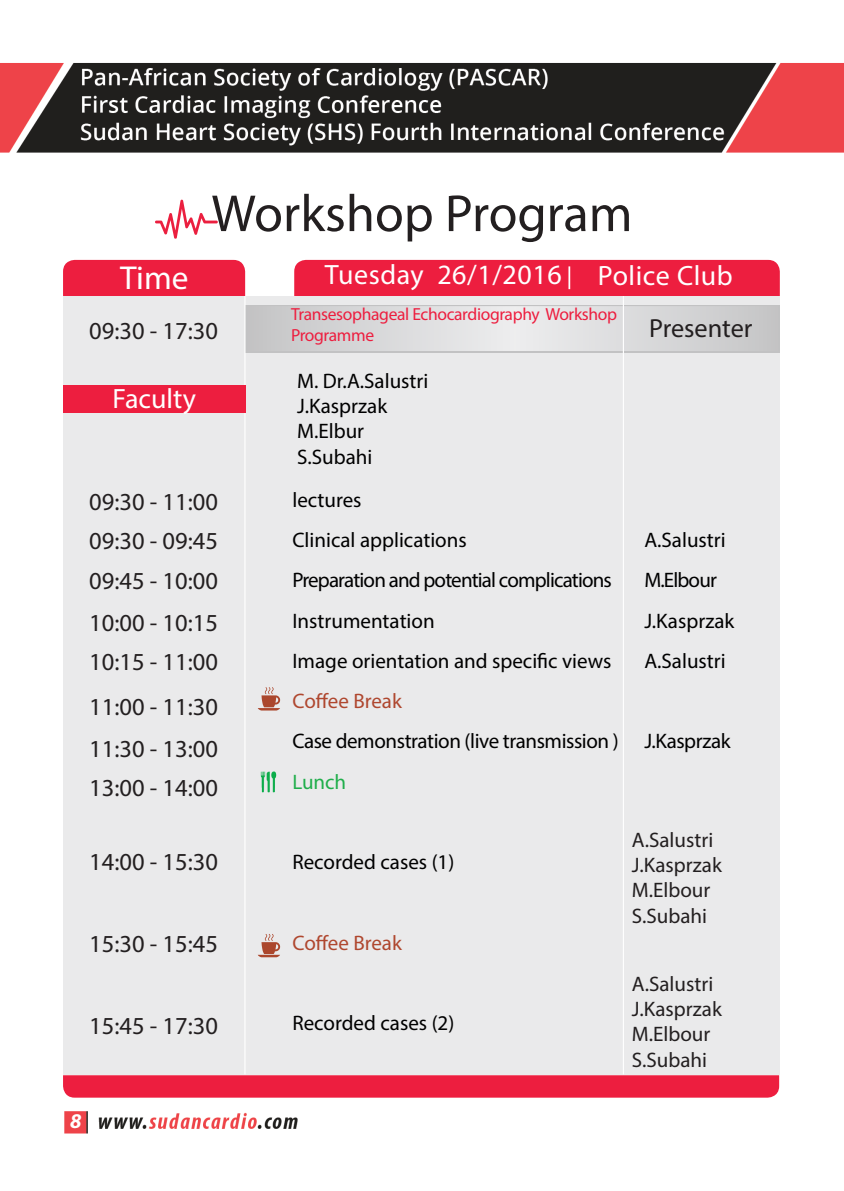
<style>
.page{position:relative;width:844px;height:1191px;background:#fff}
.page>*{position:absolute;margin:0;border:0;box-sizing:border-box;transform-origin:0 0}
.t1{font:52.5px "Myriad Pro";color:#231f20}
.t2{font:33.25px "Myriad Pro";color:#fff}
.t3{font:28px "Myriad Pro";letter-spacing:.02em;color:#fff}
.t4{font:28px "Myriad Pro";color:#fff}
.t5{font:26.25px "Myriad Pro";color:#231f20}
.t6{font:24.5px/41.3px "Myriad Pro";color:#231f20}
.t7{font:21px/40.2px "Myriad Pro";color:#000}
.t8{font:21px/25.2px "Myriad Pro";color:#231f20}
.t9{font:21px "Myriad Pro";letter-spacing:-.02em;color:#000}
.t10{font:21px "Myriad Pro";color:#af472f}
.t11{font:21px "Myriad Pro";color:#20ae4b}
.t12{font:italic 700 21px "Myriad Pro";color:#fff}
.t13{font:17.5px/21px "Myriad Pro";letter-spacing:-.02em;color:#ed1e3f}
</style>
<div class="page">
<img style="left:0;top:63px;width:843px;height:1071px">
<div style="left:63px;top:1075px;width:716px;height:22px;background:#ed1e3f"></div>
<div style="left:63px;top:260px;width:182px;height:36px;background:#ed1e3f"></div>
<div style="left:294px;top:260px;width:485px;height:36px;background:#ed1e3f"></div>
<div style="left:63px;top:296px;width:716px;height:778px;background:#eaeaeb"></div>
<svg style="left:246px;top:305px;width:533px;height:47px"></svg>
<hr style="left:244px;top:296px;width:1px;height:778px;background:#fff">
<hr style="left:623px;top:296px;width:1px;height:778px;background:#fff">
<hr style="left:622px;top:296px;width:1px;height:778px;background:#fff">
<hr style="left:568px;top:266px;width:2px;height:23px;background:#fff">
<svg style="left:258px;top:934px;width:22px;height:23px"></svg>
<svg style="left:258px;top:687px;width:22px;height:23px"></svg>
<img style="left:260px;top:771px;width:17px;height:22px">
<div style="left:63px;top:385px;width:182px;height:27px;background:#ed1e3f"></div>
<svg style="left:155px;top:200px;width:63px;height:39px"></svg>
<h1 class="t1" style="left:211px;top:181px;width:422px">Workshop Program</h1>
<h3 class="t3" style="left:325px;top:258px;width:238px">Tuesday 26/1/2016</h3>
<p class="t13" style="left:291px;top:303px;width:327px">Transesophageal Echocardiography Workshop<br>Programme</p>
<h2 class="t2" style="left:120px;top:257px;width:70px">Time</h2>
<h3 class="t3" style="left:597px;top:259px;width:136px">Police Club</h3>
<p class="t5" style="left:649px;top:312px;width:105px">Presenter</p>
<p class="t6" style="left:89px;top:310px;width:130px">09:30 - 17:30</p>
<h3 class="t4" style="left:113px;top:381px;width:85px">Faculty</h3>
<p class="t7" style="left:297px;top:368px;width:133px;line-height:25.2px">M. Dr.A.Salustri<br>J.Kasprzak<br>M.Elbur<br>S.Subahi</p>
<p class="t6" style="left:89px;top:480px;width:130px">09:30 - 11:00</p>
<p class="t6" style="left:89px;top:519px;width:130px">09:30 - 09:45</p>
<p class="t6" style="left:89px;top:560px;width:130px">09:45 - 10:00<br>10:00 - 10:15</p>
<p class="t6" style="left:89px;top:639px;width:130px;line-height:44.6px">10:15 - 11:00<br>11:00 - 11:30</p>
<p class="t6" style="left:89px;top:728px;width:130px;line-height:39px">11:30 - 13:00<br>13:00 - 14:00</p>
<p class="t7" style="left:292px;top:479px;width:321px">lectures<br>Clinical applications<br>Preparation and potential complications<br>Instrumentation<br>Image orientation and specific views</p>
<p class="t10" style="left:292px;top:688px;width:111px">Coffee Break</p>
<p class="t9" style="left:292px;top:728px;width:328px">Case demonstration (live transmission )</p>
<p class="t11" style="left:292px;top:768px;width:55px">Lunch</p>
<p class="t7" style="left:644px;top:519px;width:91px">A.Salustri<br>M.Elbour<br>J.Kasprzak<br>A.Salustri</p>
<p class="t9" style="left:644px;top:728px;width:88px">J.Kasprzak</p>
<p class="t6" style="left:89px;top:840px;width:130px">14:00 - 15:30</p>
<p class="t7" style="left:292px;top:841px;width:163px">Recorded cases (1)</p>
<p class="t8" style="left:631px;top:827px;width:91px">A.Salustri<br>J.Kasprzak<br>M.Elbour<br>S.Subahi</p>
<p class="t6" style="left:89px;top:922px;width:130px">15:30 - 15:45</p>
<p class="t10" style="left:292px;top:929px;width:111px">Coffee Break</p>
<p class="t6" style="left:89px;top:1005px;width:130px">15:45 - 17:30</p>
<p class="t7" style="left:292px;top:1002px;width:163px">Recorded cases (2)</p>
<p class="t8" style="left:631px;top:971px;width:91px">A.Salustri<br>J.Kasprzak<br>M.Elbour<br>S.Subahi</p>
<p class="t12" style="left:70px;top:1106px;width:13px">8</p>
</div>
